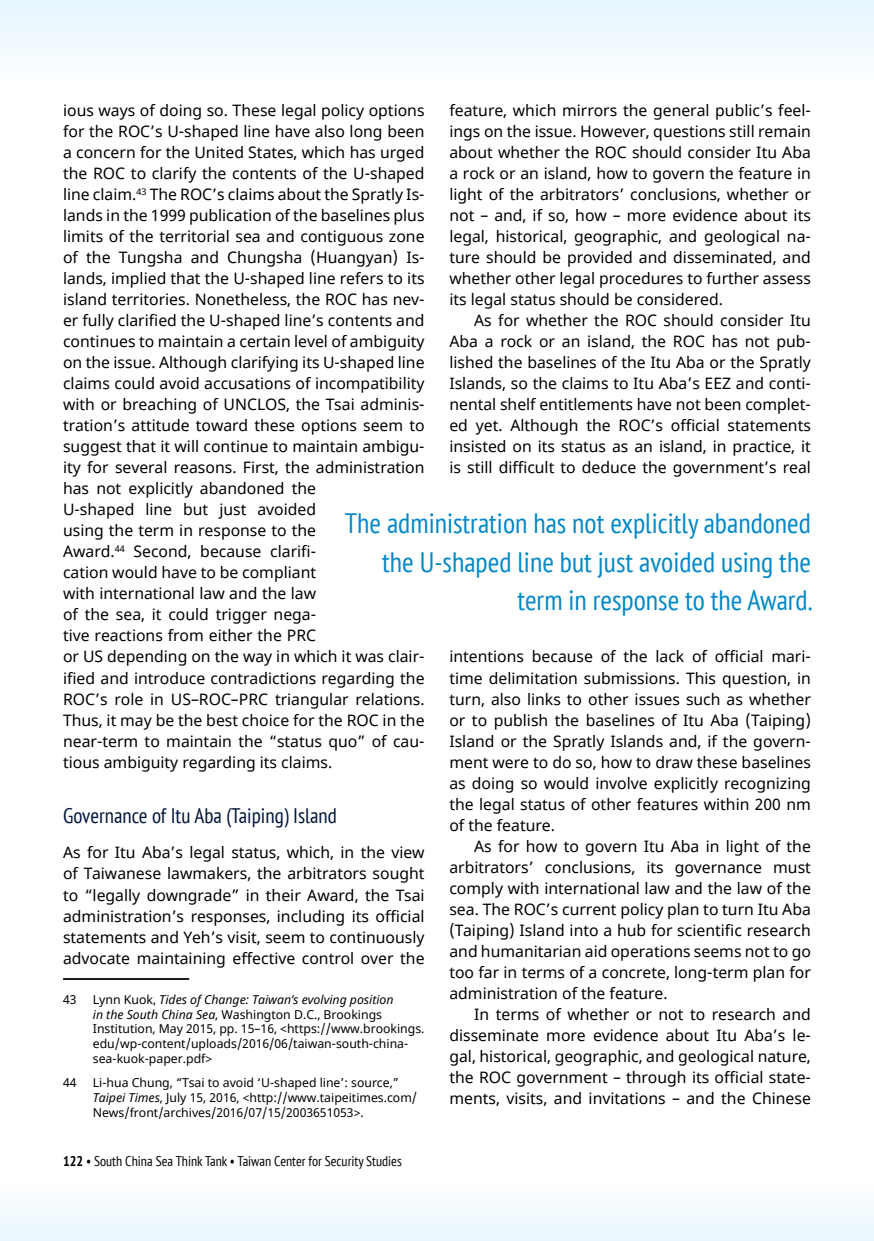
<style>
.page{position:relative;width:874px;height:1241px;background:#fff}
.page>*{position:absolute;margin:0;border:0;box-sizing:border-box;transform-origin:0 0}
.Quote_Right{font:condensed 28px/38.5px "PT Sans";color:#0088c7;text-align:right}
.Text_Heading_2{font:condensed 21px "PT Sans";color:#001539}
.Text_Body__P2{font:15.75px/21px "Noto Sans";color:#000;text-align:justify}
.Text_Body__P1{font:15.75px/21px "Noto Sans";color:#000;text-align:justify}
.t1{font:condensed 14px "PT Sans";color:#000}
.Footnote{font:12.25px/14.7px "Noto Sans";color:#000}
.s1{font-style:italic}
.s2{font-weight:700}
</style>
<div class="page">
<div style="left:0;top:0;width:873px;height:82px;background:#f0f9fe"></div>
<div style="left:0;top:1184px;width:873px;height:56px;background:#f2fafe"></div>
<hr style="left:63px;top:977px;width:126px;height:2px;background:#000">
<p class="Text_Body__P2" style="left:449px;top:100px;width:363px">feature, which mirrors the general public’s feel&shy;ings on the issue. However, questions still remain about whether the ROC should consider Itu Aba a rock or an island, how to govern the feature in light of the arbitrators’ conclusions, whether or not – and, if so, how – more evidence about its legal, historical, geographic, and geological na&shy;ture should be provided and disseminated, and whether other legal procedures to further assess its legal status should be considered.</p>
<p class="Text_Body__P2" style="left:449px;top:310px;width:363px;text-indent:25px">As for whether the ROC should consider Itu Aba a rock or an island, the ROC has not pub&shy;lished the baselines of the Itu Aba or the Spratly Islands, so the claims to Itu Aba’s EEZ and conti&shy;nental shelf entitlements have not been complet&shy;ed yet. Although the ROC’s official statements insisted on its status as an island, in practice, it is still difficult to deduce the government’s real</p>
<p class="Text_Body__P2" style="left:63px;top:100px;width:363px;text-align:left">ious ways of doing so. These legal policy options for the ROC’s U-shaped line have also long been a concern for the United States, which has urged the ROC to clarify the contents of the U-shaped line claim.<sup>43</sup> The ROC’s claims about the Spratly Is&shy;lands in the 1999 publication of the baselines plus limits of the territorial sea and contiguous zone of the Tungsha and Chungsha (Huangyan) Is&shy;lands, implied that the U-shaped line refers to its island territories. Nonetheless, the ROC has nev&shy;er fully clarified the U-shaped line’s contents and continues to maintain a certain level of ambiguity on the issue. Although clarifying its U-shaped line claims could avoid accusations of incompatibility with or breaching of UNCLOS, the Tsai adminis&shy;tration’s attitude toward these options seem to suggest that it will continue to maintain ambigu&shy;ity for several reasons. First, the administration has not explicitly abandoned the<br>U-shaped line but just avoided<br>using the term in response to the<br>Award.<sup>44</sup> Second, because clarifi-<br>cation would have to be compliant<br>with international law and the law<br>of the sea, it could trigger nega-<br>tive reactions from either the PRC<br>or US depending on the way in which it was clair&shy;ified and introduce contradictions regarding the ROC’s role in US–ROC–PRC triangular relations.<br>Thus, it may be the best choice for the ROC in the near-term to maintain the “status quo” of cau&shy;tious ambiguity regarding its claims.</p>
<p class="Text_Heading_2" style="left:63px;top:801px;width:275px">Governance of Itu Aba (Taiping) Island</p>
<p class="Text_Body__P1" style="left:63px;top:842px;width:363px">As for Itu Aba’s legal status, which, in the view of Taiwanese lawmakers, the arbitrators sought to “legally downgrade” in their Award, the Tsai administration’s responses, including its official statements and Yeh’s visit, seem to continuously advocate maintaining effective control over the</p>
<p class="Footnote" style="left:63px;top:992px;width:15px">43</p>
<p class="Footnote" style="left:93px;top:992px;width:333px">Lynn Kuok, <span class="s1">Tides of Change: Taiwan’s evolving position<br>in the South China Sea</span>, Washington D.C., Brookings Institution, May 2015, pp. 15–16, &lt;https://www.brookings. edu/wp-content/uploads/2016/06/taiwan-south-china&shy;sea-kuok-paper.pdf&gt;</p>
<p class="Footnote" style="left:63px;top:1075px;width:15px">44</p>
<p class="Footnote" style="left:93px;top:1075px;width:325px">Li-hua Chung, “Tsai to avoid ‘U-shaped line’: source,”<br><span class="s1">Taipei Times</span>, July 15, 2016, &lt;http://www.taipeitimes.com/<br>News/front/archives/2016/07/15/2003651053&gt;.</p>
<p class="Quote_Right" style="left:344px;top:503px;width:469px">The administration has not explicitly abandoned the U-shaped line but just avoided using the term in response to the Award.</p>
<p class="Text_Body__P2" style="left:449px;top:646px;width:363px">intentions because of the lack of official mari&shy;time delimitation submissions. This question, in turn, also links to other issues such as whether or to publish the baselines of Itu Aba (Taiping)<br>Island or the Spratly Islands and, if the govern&shy;ment were to do so, how to draw these baselines as doing so would involve explicitly recognizing the legal status of other features within 200 nm of the feature.</p>
<p class="Text_Body__P2" style="left:449px;top:835px;width:363px;text-indent:25px">As for how to govern Itu Aba in light of the arbitrators’ conclusions, its governance must comply with international law and the law of the sea. The ROC’s current policy plan to turn Itu Aba (Taiping) Island into a hub for scientific research and humanitarian aid operations seems not to go too far in terms of a concrete, long-term plan for administration of the feature.</p>
<p class="Text_Body__P2" style="left:449px;top:1003px;width:363px;text-indent:25px">In terms of whether or not to research and disseminate more evidence about Itu Aba’s le&shy;gal, historical, geographic, and geological nature, the ROC government – through its official state&shy;ments, visits, and invitations – and the Chinese</p>
<p class="t1" style="left:63px;top:1151px;width:340px"><span class="s2">122</span> • South China Sea Think Tank • Taiwan Center for Security Studies</p>
</div>
